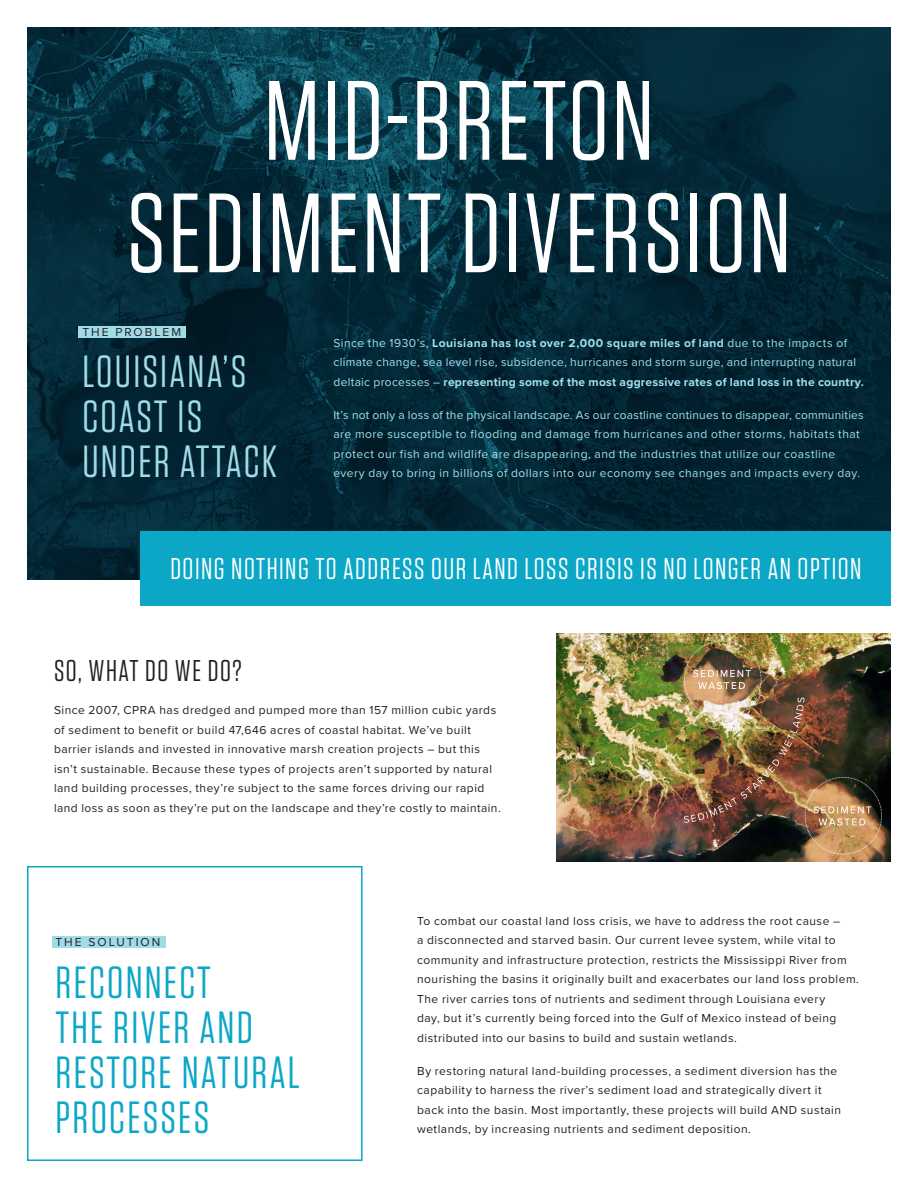
<style>
.page{position:relative;width:918px;height:1188px;background:#fff}
.page>*{position:absolute;margin:0;border:0;box-sizing:border-box;transform-origin:0 0}
.C_-_75{font:112.5px/112.5px "Tungsten";letter-spacing:.025em;color:#fff;text-align:center}
.C_-_20{font:45px/45px "Tungsten";letter-spacing:.05em;color:#0ca7c6}
.C_-_20-2{font:45px/45px "Tungsten";letter-spacing:.05em;color:#a0dbe8}
.C_-_20-3{font:30px "Tungsten";letter-spacing:.05em;color:#fff}
.C_-_20-4{font:30px "Tungsten";letter-spacing:.05em;color:#231f20}
.body{font:12px/19.5px "Proxima Nova";letter-spacing:.04em;color:#231f20}
.t1{font:12px/19.5px "Proxima Nova";letter-spacing:.04em;color:#a0dbe8}
.h4_-_highlight{font:12px "Proxima Nova";letter-spacing:.165em;color:#231f20}
.s1{font-weight:700}
</style>
<div class="page">
<img style="left:556px;top:633px;width:335px;height:228px">
<img style="left:27px;top:27px;width:864px;height:552px">
<div style="left:52px;top:936px;width:113px;height:12px;background:#a0dbe8"></div>
<div style="left:27px;top:866px;width:336px;height:295px;border:2px solid #0ca7c6"></div>
<div style="left:141px;top:531px;width:750px;height:75px;background:#0ca7c6"></div>
<div style="left:79px;top:326px;width:107px;height:12px;background:#a0dbe8"></div>
<p class="C_-_75" style="left:127px;top:66px;width:666px">MID-BRETON<br>SEDIMENT DIVERSION</p>
<p class="h4_-_highlight" style="left:82px;top:323px;width:100px">THE PROBLEM</p>
<p class="C_-_20-2" style="left:82px;top:350px;width:196px">LOUISIANA’S<br>COAST IS<br>UNDER ATTACK</p>
<p class="t1" style="left:333px;top:333px;width:532px">Since the 1930’s, <span class="s1">Louisiana has lost over 2,000 square miles of land</span> due to the impacts of climate change, sea level rise, subsidence, hurricanes and storm surge, and interrupting natural deltaic processes – <span class="s1">representing some of the most aggressive rates of land loss in the country.</span></p>
<p class="t1" style="left:333px;top:405px;width:532px">It’s not only a loss of the physical landscape. As our coastline continues to disappear, communities are more susceptible to flooding and damage from hurricanes and other storms, habitats that protect our fish and wildlife are disappearing, and the industries that utilize our coastline every day to bring in billions of dollars into our economy see changes and impacts every day.</p>
<p class="C_-_20-3" style="left:170px;top:554px;width:693px">DOING NOTHING TO ADDRESS OUR LAND LOSS CRISIS IS NO LONGER AN OPTION</p>
<p class="C_-_20-4" style="left:54px;top:656px;width:189px">SO, WHAT DO WE DO?</p>
<p class="body" style="left:54px;top:700px;width:448px">Since 2007, CPRA has dredged and pumped more than 157 million cubic yards of sediment to benefit or build 47,646 acres of coastal habitat. We’ve built barrier islands and invested in innovative marsh creation projects – but this isn’t sustainable. Because these types of projects aren’t supported by natural land building processes, they’re subject to the same forces driving our rapid land loss as soon as they’re put on the landscape and they’re costly to maintain.</p>
<p class="h4_-_highlight" style="left:56px;top:933px;width:106px">THE SOLUTION</p>
<p class="C_-_20" style="left:56px;top:960px;width:246px">RECONNECT<br>THE RIVER AND<br>RESTORE NATURAL<br>PROCESSES</p>
<p class="body" style="left:417px;top:910px;width:443px">To combat our coastal land loss crisis, we have to address the root cause –<br>a disconnected and starved basin. Our current levee system, while vital to community and infrastructure protection, restricts the Mississippi River from nourishing the basins it originally built and exacerbates our land loss problem.<br>The river carries tons of nutrients and sediment through Louisiana every<br>day, but it’s currently being forced into the Gulf of Mexico instead of being distributed into our basins to build and sustain wetlands.</p>
<p class="body" style="left:417px;top:1060px;width:425px">By restoring natural land-building processes, a sediment diversion has the capability to harness the river’s sediment load and strategically divert it back into the basin. Most importantly, these projects will build AND sustain wetlands, by increasing nutrients and sediment deposition.</p>
</div>
